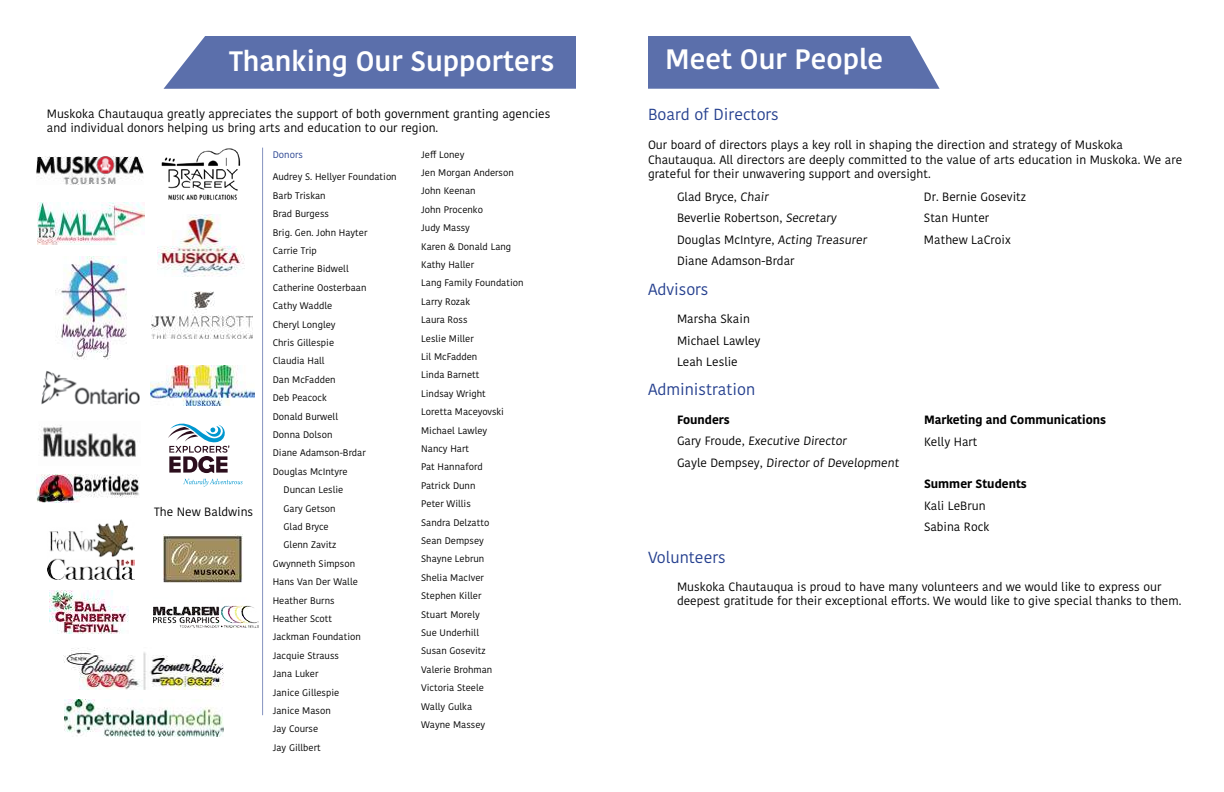
<style>
.page{position:relative;width:1224px;height:792px;background:#fff}
.page>*{position:absolute;margin:0;border:0;box-sizing:border-box;transform-origin:0 0}
.t1{font:600 28px "Kohinoor Devanagari";color:#fff}
.t2{font:16px "Kohinoor Devanagari";color:#25408f}
.t3{font:12px/21.4px "Kohinoor Devanagari";color:#000}
.t4{font:700 12px "Kohinoor Devanagari";color:#000}
.t5{font:9.5px/18.4px "Kohinoor Devanagari";color:#000}
.t6{font:9.5px "Kohinoor Devanagari";color:#25408f}
</style>
<div class="page">
<div style="left:164px;top:36px;width:412px;height:53px;background:#5b6fab"></div>
<svg style="left:648px;top:36px;width:292px;height:53px;background:#6477af"></svg>
<img style="left:152px;top:291px;width:101px;height:48px">
<img style="left:161px;top:148px;width:80px;height:52px">
<img style="left:64px;top:648px;width:160px;height:42px">
<img style="left:41px;top:371px;width:99px;height:34px">
<img style="left:157px;top:214px;width:88px;height:63px">
<img style="left:36px;top:157px;width:108px;height:28px">
<img style="left:153px;top:605px;width:106px;height:23px">
<img style="left:55px;top:257px;width:72px;height:102px">
<img style="left:48px;top:520px;width:87px;height:59px">
<svg style="left:168px;top:424px;width:61px;height:49px"></svg>
<svg style="left:183px;top:479px;width:60px;height:7px"></svg>
<img style="left:38px;top:425px;width:100px;height:32px">
<img style="left:64px;top:700px;width:160px;height:36px">
<img style="left:150px;top:365px;width:105px;height:40px">
<img style="left:36px;top:474px;width:104px;height:28px">
<img style="left:37px;top:202px;width:108px;height:42px">
<hr style="left:262px;top:148px;width:1px;height:567px;background:#25408f">
<img style="left:163px;top:535px;width:80px;height:48px">
<img style="left:49px;top:590px;width:79px;height:44px">
<h1 class="t1" style="left:229px;top:45px;width:327px">Thanking Our Supporters</h1>
<p class="t3" style="left:47px;top:106px;width:505px;line-height:14.4px">Muskoka Chautauqua greatly appreciates the support of both government granting agencies and individual donors helping us bring arts and education to our region.</p>
<p class="t3" style="left:154px;top:501px;width:101px">The New Baldwins</p>
<p class="t6" style="left:273px;top:149px;width:32px">Donors</p>
<p class="t5" style="left:273px;top:168px;width:125px">Audrey S. Hellyer Foundation</p>
<p class="t5" style="left:273px;top:186px;width:54px">Barb Triskan</p>
<p class="t5" style="left:273px;top:205px;width:58px">Brad Burgess</p>
<p class="t5" style="left:273px;top:223px;width:96px">Brig. Gen. John Hayter</p>
<p class="t5" style="left:273px;top:242px;width:46px">Carrie Trip</p>
<p class="t5" style="left:273px;top:260px;width:77px">Catherine Bidwell</p>
<p class="t5" style="left:273px;top:278px;width:95px">Catherine Oosterbaan</p>
<p class="t5" style="left:273px;top:297px;width:61px">Cathy Waddle</p>
<p class="t5" style="left:273px;top:315px;width:64px">Cheryl Longley</p>
<p class="t5" style="left:273px;top:334px;width:63px">Chris Gillespie</p>
<p class="t5" style="left:273px;top:352px;width:53px">Claudia Hall</p>
<p class="t5" style="left:273px;top:370px;width:64px">Dan McFadden</p>
<p class="t5" style="left:273px;top:389px;width:55px">Deb Peacock</p>
<p class="t5" style="left:273px;top:407px;width:67px">Donald Burwell</p>
<p class="t5" style="left:273px;top:426px;width:61px">Donna Dolson</p>
<p class="t5" style="left:273px;top:444px;width:95px">Diane Adamson-Brdar</p>
<p class="t5" style="left:273px;top:462px;width:76px">Douglas McIntyre</p>
<p class="t5" style="left:284px;top:481px;width:61px">Duncan Leslie</p>
<p class="t5" style="left:284px;top:499px;width:54px">Gary Getson</p>
<p class="t5" style="left:284px;top:518px;width:47px">Glad Bryce</p>
<p class="t5" style="left:284px;top:536px;width:54px">Glenn Zavitz</p>
<p class="t5" style="left:273px;top:554px;width:84px">Gwynneth Simpson</p>
<p class="t5" style="left:273px;top:573px;width:87px">Hans Van Der Walle</p>
<p class="t5" style="left:273px;top:591px;width:63px">Heather Burns</p>
<p class="t5" style="left:273px;top:610px;width:61px">Heather Scott</p>
<p class="t5" style="left:273px;top:628px;width:90px">Jackman Foundation</p>
<p class="t5" style="left:273px;top:646px;width:68px">Jacquie Strauss</p>
<p class="t5" style="left:273px;top:665px;width:47px">Jana Luker</p>
<p class="t5" style="left:273px;top:683px;width:68px">Janice Gillespie</p>
<p class="t5" style="left:273px;top:702px;width:59px">Janice Mason</p>
<p class="t5" style="left:273px;top:720px;width:47px">Jay Course</p>
<p class="t5" style="left:273px;top:738px;width:50px">Jay Gillbert</p>
<p class="t5" style="left:421px;top:145px;width:104px">Jeff Loney<br>Jen Morgan Anderson<br>John Keenan<br>John Procenko<br>Judy Massy<br>Karen &amp; Donald Lang<br>Kathy Haller<br>Lang Family Foundation<br>Larry Rozak<br>Laura Ross<br>Leslie Miller<br>Lil McFadden<br>Linda Barnett<br>Lindsay Wright<br>Loretta Maceyovski<br>Michael Lawley<br>Nancy Hart<br>Pat Hannaford<br>Patrick Dunn<br>Peter Willis<br>Sandra Delzatto<br>Sean Dempsey<br>Shayne Lebrun<br>Shelia MacIver<br>Stephen Killer<br>Stuart Morely<br>Sue Underhill<br>Susan Gosevitz<br>Valerie Brohman<br>Victoria Steele<br>Wally Gulka<br>Wayne Massey</p>
<h1 class="t1" style="left:665px;top:43px;width:220px">Meet Our People</h1>
<h2 class="t2" style="left:648px;top:106px;width:132px">Board of Directors</h2>
<p class="t3" style="left:648px;top:138px;width:536px;line-height:14.4px">Our board of directors plays a key roll in shaping the direction and strategy of Muskoka<br>Chautauqua. All directors are deeply committed to the value of arts education in Muskoka. We are grateful for their unwavering support and oversight.</p>
<p class="t3" style="left:677px;top:186px;width:193px">Glad Bryce, Chair<br>Beverlie Robertson, Secretary<br>Douglas McIntyre, Acting Treasurer<br>Diane Adamson-Brdar</p>
<p class="t3" style="left:924px;top:186px;width:104px">Dr. Bernie Gosevitz<br>Stan Hunter<br>Mathew LaCroix</p>
<h2 class="t2" style="left:648px;top:281px;width:62px">Advisors</h2>
<p class="t3" style="left:677px;top:309px;width:85px">Marsha Skain<br>Michael Lawley<br>Leah Leslie</p>
<h2 class="t2" style="left:648px;top:380px;width:109px">Administration</h2>
<p class="t4" style="left:677px;top:409px;width:54px">Founders</p>
<p class="t3" style="left:677px;top:430px;width:226px">G a ry F ro u d e , Executive Director<br>G ay le D e m ps ey, Director of Development</p>
<p class="t4" style="left:924px;top:409px;width:184px">Marketing and Communications</p>
<p class="t3" style="left:924px;top:431px;width:55px">Kelly Hart</p>
<p class="t4" style="left:924px;top:473px;width:104px">Summer Students</p>
<p class="t3" style="left:924px;top:495px;width:67px">Kali LeBrun<br>Sabina Rock</p>
<h2 class="t2" style="left:648px;top:548px;width:79px">Volunteers</h2>
<p class="t3" style="left:677px;top:579px;width:506px;line-height:14.4px">Muskoka Chautauqua is proud to have many volunteers and we would like to express our deepest gratitude for their exceptional efforts. We would like to give special thanks to them.</p>
</div>
